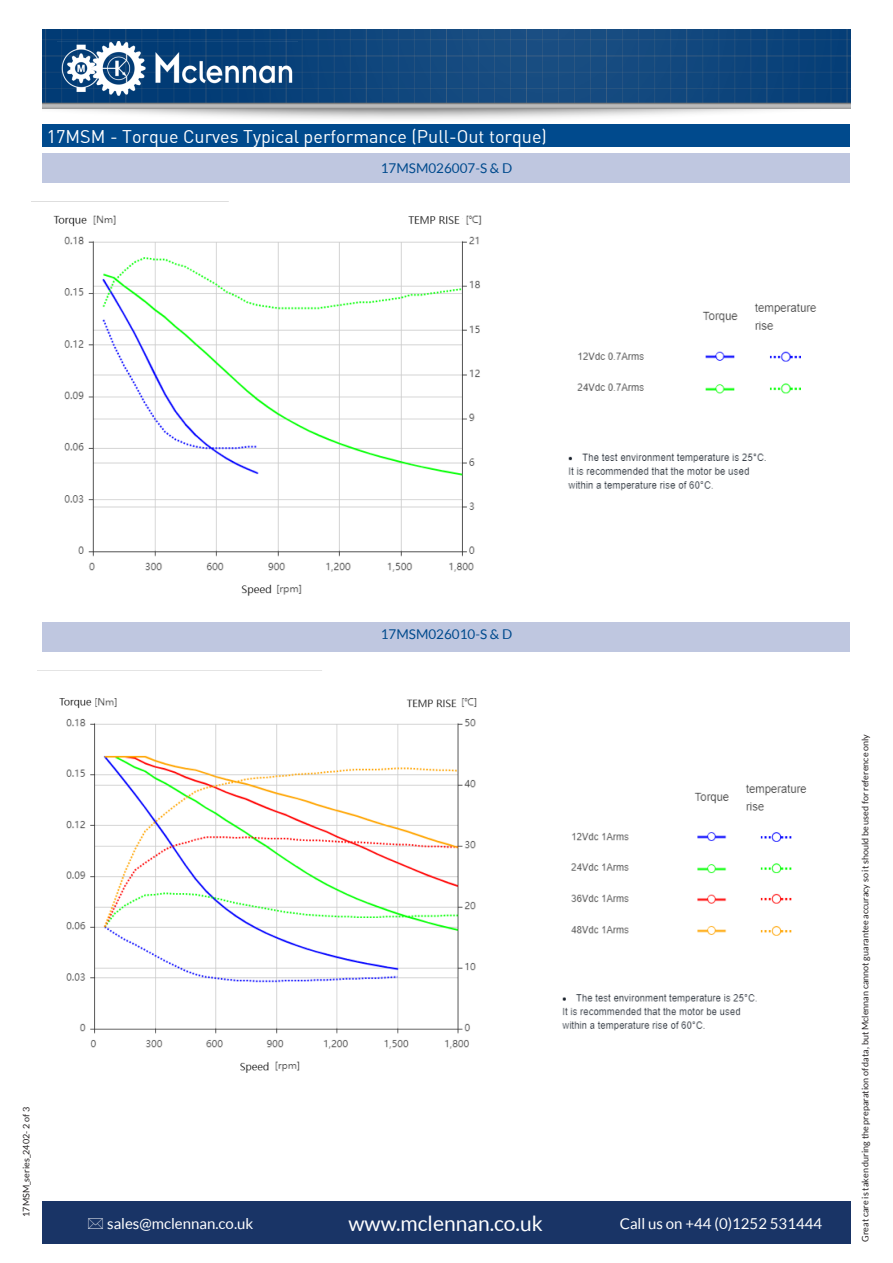
<style>
.page{position:relative;width:893px;height:1263px;background:#fff}
.page>*{position:absolute;margin:0;border:0;box-sizing:border-box;transform-origin:0 0}
.t1{font:21px "Lato";color:#fff}
.Table_Header_Style{font:18px "DIN";color:#fff}
.t2{font:15px "Lato";color:#fff}
.t3{font:13.5px "Lato";color:#004a8d}
.t4{font:9px "Lato";color:#231f20}
</style>
<div class="page">
<div style="left:43px;top:1201px;width:807px;height:43px;background:#193466"></div>
<img style="left:43px;top:30px;width:807px;height:89px">
<img style="left:58px;top:42px;width:240px;height:53px">
<div style="left:43px;top:124px;width:807px;height:23px;background:#004a8d"></div>
<img style="left:31px;top:173px;width:786px;height:423px">
<div style="left:43px;top:153px;width:807px;height:30px;background:#bfc7e0"></div>
<img style="left:37px;top:640px;width:770px;height:433px">
<div style="left:43px;top:622px;width:807px;height:30px;background:#bfc7e0"></div>
<svg style="left:89px;top:1218px;width:14px;height:11px"></svg>
<p class="Table_Header_Style" style="left:47px;top:125px;width:502px">17MSM - Torque Curves Typical performance (Pull-Out torque)</p>
<p class="t3" style="left:381px;top:160px;width:133px">17MSM026007-S &amp; D</p>
<p class="t4" style="left:21px;top:1217px;width:111px;rotate:-90deg">17MSM_series_2402- 2 of 3</p>
<p class="t3" style="left:381px;top:627px;width:133px">17MSM026010-S &amp; D</p>
<h3 class="t2" style="left:107px;top:1215px;width:148px">sales@mclennan.co.uk</h3>
<h1 class="t1" style="left:348px;top:1212px;width:196px">www.mclennan.co.uk</h1>
<h3 class="t2" style="left:620px;top:1215px;width:204px">Call us on +44 (0)1252 531444</h3>
<p class="t4" style="left:860px;top:1242px;width:509px;rotate:-90deg">Great care is taken during the preparation of data, but Mclennan cannot guarantee accuracy so it should be used for reference only</p>
</div>
